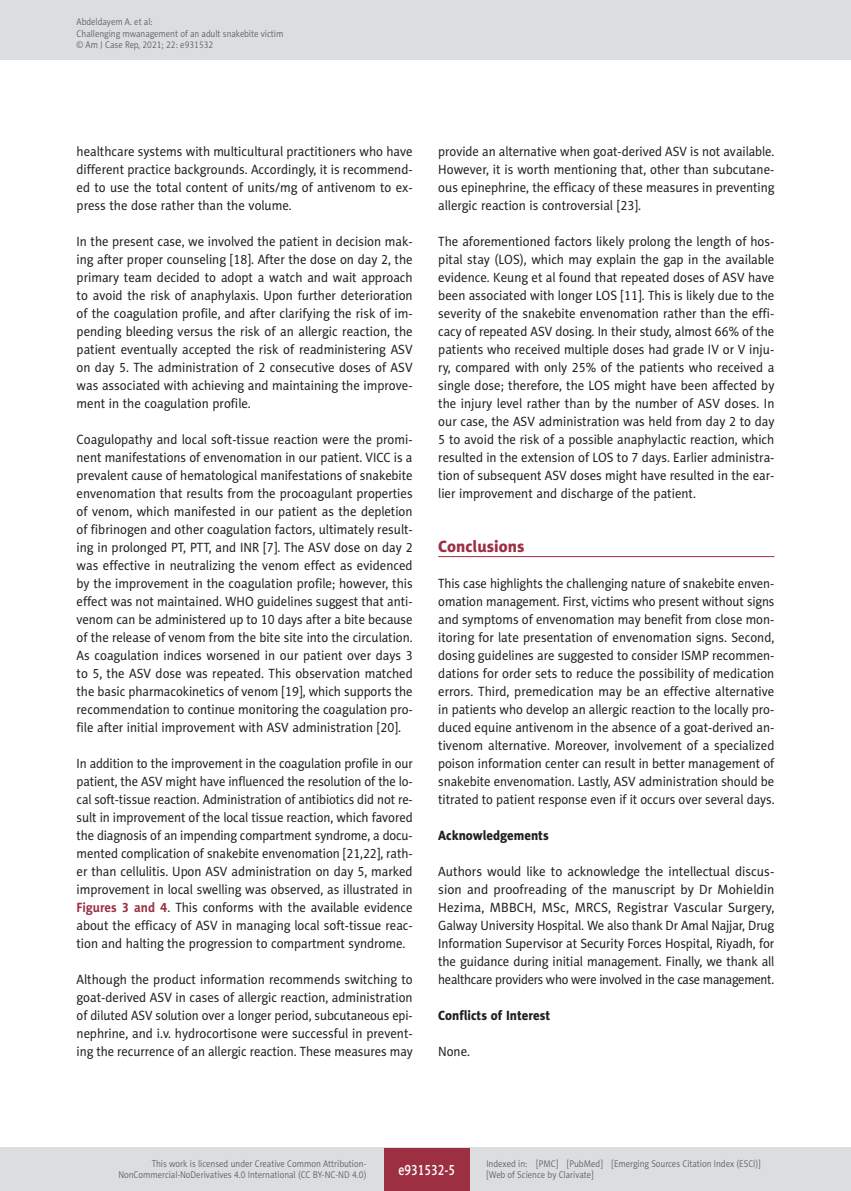
<style>
.page{position:relative;width:851px;height:1191px;background:#fff}
.page>*{position:absolute;margin:0;border:0;box-sizing:border-box;transform-origin:0 0}
.AJCR_Headline_1{font:16.5px "Naomi Sans EFN Heavy";color:#9d2f42}
.t1{font:15px "Naomi Sans EFN Medium";color:#fff;scale:.8 1}
.AJCR_Body{font:13.5px/18px "Naomi Sans EFN";color:#231f20;text-align:justify;scale:.95 1}
.AJCR_Body-2{font:13.5px/18px "Naomi Sans EFN";color:#231f20;text-align:justify;scale:.94 1}
.AJCR_Body-3{font:13.5px/18px "Naomi Sans EFN";color:#231f20;text-align:justify;scale:.96 1}
.AJCR_Headline_2{font:13.5px "Naomi Sans EFN Heavy";color:#231f20;scale:.95 1}
.t2{font:9.75px/11.2px "Naomi Sans EFN Light";color:#57585a;scale:.9 1}
.s1{font-weight:700;color:#9d2f42}
</style>
<div class="page">
<hr style="left:438px;top:556px;width:336px;height:1px;background:#9d2f42">
<div style="left:0;top:0;width:850px;height:60px;background:#dcdddf"></div>
<div style="left:0;top:1148px;width:850px;height:43px;background:#dcdddf"></div>
<div style="left:384px;top:1147px;width:85px;height:43px;background:#9d2f42"></div>
<p class="t2" style="left:77px;top:16px;width:231px">Abdeldayem A. et al:<br>Challenging mwanagement of an adult snakebite victim © Am J Case Rep, 2021; 22: e931532</p>
<p class="AJCR_Body" style="left:77px;top:142px;width:355px">healthcare systems with multicultural practitioners who have different practice backgrounds. Accordingly, it is recommend&shy;ed to use the total content of units/mg of antivenom to ex&shy;press the dose rather than the volume.</p>
<p class="AJCR_Body" style="left:77px;top:232px;width:355px">In the present case, we involved the patient in decision mak&shy;ing after proper counseling [18]. After the dose on day 2, the primary team decided to adopt a watch and wait approach to avoid the risk of anaphylaxis. Upon further deterioration of the coagulation profile, and after clarifying the risk of im&shy;pending bleeding versus the risk of an allergic reaction, the patient eventually accepted the risk of readministering ASV on day 5. The administration of 2 consecutive doses of ASV was associated with achieving and maintaining the improve&shy;ment in the coagulation profile.</p>
<p class="AJCR_Body" style="left:77px;top:430px;width:355px">Coagulopathy and local soft-tissue reaction were the promi&shy;nent manifestations of envenomation in our patient. VICC is a prevalent cause of hematological manifestations of snakebite envenomation that results from the procoagulant properties of venom, which manifested in our patient as the depletion of fibrinogen and other coagulation factors, ultimately result&shy;ing in prolonged PT, PTT, and INR [7]. The ASV dose on day 2 was effective in neutralizing the venom effect as evidenced by the improvement in the coagulation profile; however, this effect was not maintained. WHO guidelines suggest that anti&shy;venom can be administered up to 10 days after a bite because of the release of venom from the bite site into the circulation.<br>As coagulation indices worsened in our patient over days 3 to 5, the ASV dose was repeated. This observation matched the basic pharmacokinetics of venom [19], which supports the recommendation to continue monitoring the coagulation pro&shy;file after initial improvement with ASV administration [20].</p>
<p class="AJCR_Body-2" style="left:77px;top:754px;width:359px">In addition to the improvement in the coagulation profile in our patient, the ASV might have influenced the resolution of the lo&shy;cal soft-tissue reaction. Administration of antibiotics did not re&shy;sult in improvement of the local tissue reaction, which favored the diagnosis of an impending compartment syndrome, a docu&shy;mented complication of snakebite envenomation [21,22], rath&shy;er than cellulitis. Upon ASV administration on day 5, marked improvement in local swelling was observed, as illustrated in <span class="s1">Figures 3 and 4</span>. This conforms with the available evidence about the efficacy of ASV in managing local soft-tissue reac&shy;tion and halting the progression to compartment syndrome.</p>
<p class="AJCR_Body" style="left:77px;top:970px;width:355px">Although the product information recommends switching to goat-derived ASV in cases of allergic reaction, administration of diluted ASV solution over a longer period, subcutaneous epi&shy;nephrine, and i.v. hydrocortisone were successful in prevent&shy;ing the recurrence of an allergic reaction. These measures may</p>
<p class="AJCR_Body-2" style="left:438px;top:142px;width:359px">provide an alternative when goat-derived ASV is not available.<br>However, it is worth mentioning that, other than subcutane&shy;ous epinephrine, the efficacy of these measures in preventing allergic reaction is controversial [23].</p>
<p class="AJCR_Body" style="left:438px;top:232px;width:355px">The aforementioned factors likely prolong the length of hos&shy;pital stay (LOS), which may explain the gap in the available evidence. Keung et al found that repeated doses of ASV have been associated with longer LOS [11]. This is likely due to the severity of the snakebite envenomation rather than the effi&shy;cacy of repeated ASV dosing. In their study, almost 66% of the patients who received multiple doses had grade IV or V inju&shy;ry, compared with only 25% of the patients who received a single dose; therefore, the LOS might have been affected by the injury level rather than by the number of ASV doses. In our case, the ASV administration was held from day 2 to day 5 to avoid the risk of a possible anaphylactic reaction, which resulted in the extension of LOS to 7 days. Earlier administra&shy;tion of subsequent ASV doses might have resulted in the ear&shy;lier improvement and discharge of the patient.</p>
<p class="AJCR_Headline_1" style="left:438px;top:536px;width:88px">Conclusions</p>
<p class="AJCR_Body-2" style="left:438px;top:574px;width:359px">This case highlights the challenging nature of snakebite enven&shy;omation management. First, victims who present without signs and symptoms of envenomation may benefit from close mon&shy;itoring for late presentation of envenomation signs. Second, dosing guidelines are suggested to consider ISMP recommen&shy;dations for order sets to reduce the possibility of medication errors. Third, premedication may be an effective alternative in patients who develop an allergic reaction to the locally pro&shy;duced equine antivenom in the absence of a goat-derived an&shy;tivenom alternative. Moreover, involvement of a specialized poison information center can result in better management of snakebite envenomation. Lastly, ASV administration should be titrated to patient response even if it occurs over several days.</p>
<p class="AJCR_Headline_2" style="left:438px;top:827px;width:118px">Acknowledgements</p>
<p class="AJCR_Body-3" style="left:438px;top:862px;width:351px">Authors would like to acknowledge the intellectual discus&shy;sion and proofreading of the manuscript by Dr Mohieldin Hezima, MBBCH, MSc, MRCS, Registrar Vascular Surgery, Galway University Hospital. We also thank Dr Amal Najjar, Drug Information Supervisor at Security Forces Hospital, Riyadh, for the guidance during initial management. Finally, we thank all healthcare providers who were involved in the case management.</p>
<p class="AJCR_Headline_2" style="left:438px;top:1007px;width:119px">Conflicts of Interest</p>
<p class="AJCR_Body" style="left:438px;top:1042px;width:35px">None.</p>
<p class="t2" style="left:118px;top:1158px;width:277px;text-align:right">This work is licensed under Creative Common Attribution-<br>NonCommercial-NoDerivatives 4.0 International (CC BY-NC-ND 4.0)</p>
<p class="t1" style="left:398px;top:1160px;width:72px">e931532-5</p>
<p class="t2" style="left:486px;top:1158px;width:306px">Indexed in: [PMC] [PubMed] [Emerging Sources Citation Index (ESCI)] [Web of Science by Clarivate]</p>
</div>
